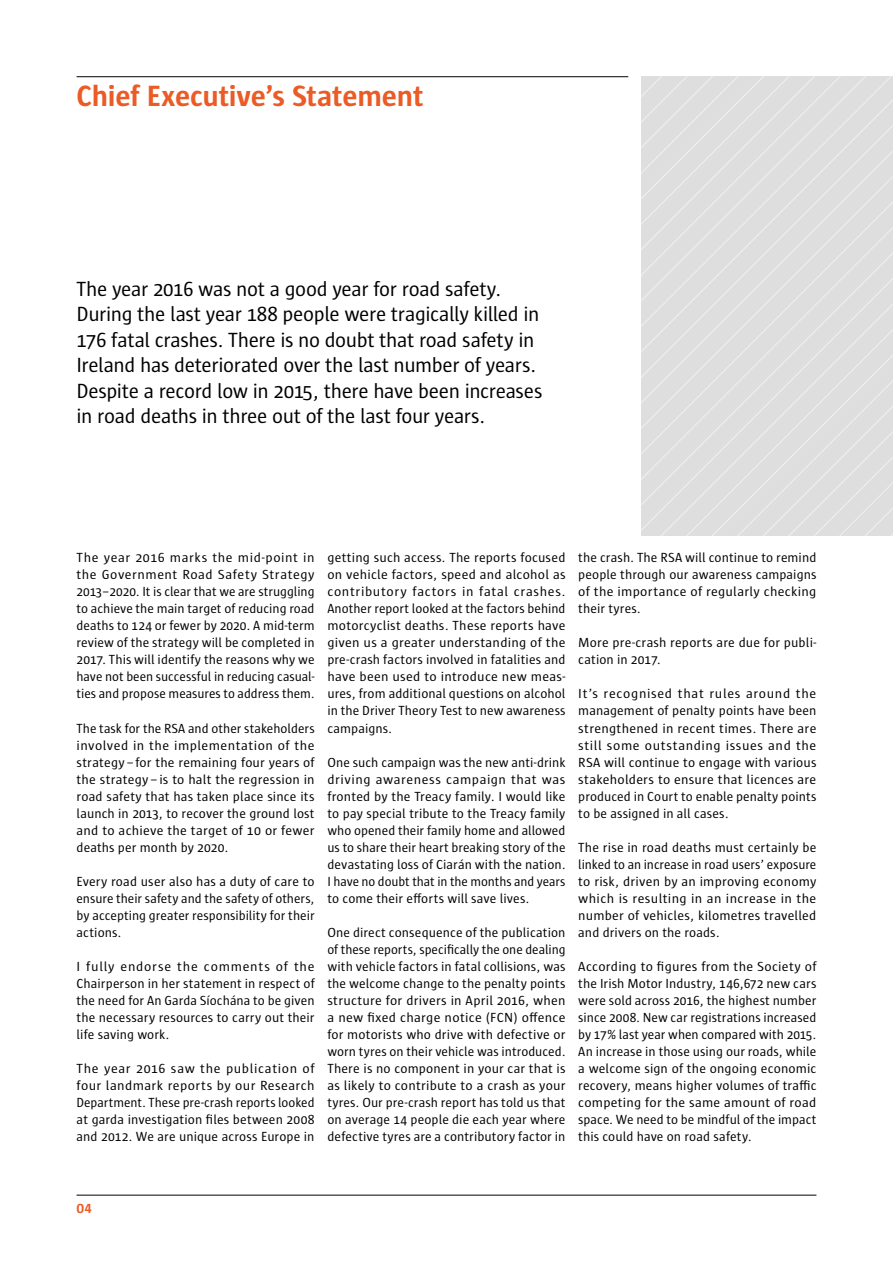
<style>
.page{position:relative;width:893px;height:1263px;background:#fff}
.page>*{position:absolute;margin:0;border:0;box-sizing:border-box;transform-origin:0 0}
.t1{font:700 30px "Sun";letter-spacing:-.01em;color:#eb5b25}
.t2{font:21px/25.5px "Sun";letter-spacing:-.02em;color:#000}
.t3{font:13.5px/17px "Sun";letter-spacing:.005em;color:#000;text-align:justify}
.t4{font:700 13.5px "Sun";color:#eb5b25}
</style>
<div class="page">
<div style="left:641px;top:77px;width:252px;height:459px;background:#dedede"></div>
<hr style="left:77px;top:1195px;width:739px;height:1px;background:#000">
<hr style="left:77px;top:76px;width:551px;height:1px;background:#000">
<h1 class="t1" style="left:77px;top:80px;width:348px">Chief Executive’s Statement</h1>
<p class="t2" style="left:77px;top:276px;width:467px">The year 2016 was not a good year for road safety.<br>During the last year 188 people were tragically killed in 176 fatal crashes. There is no doubt that road safety in Ireland has deteriorated over the last number of years.<br>Despite a record low in 2015, there have been increases in road deaths in three out of the last four years.</p>
<p class="t3" style="left:77px;top:549px;width:240px">The year 2016 marks the mid-point in the Government Road Safety Strategy 2013–2020. It is clear that we are struggling to achieve the main target of reducing road deaths to 124 or fewer by 2020. A mid-term review of the strategy will be completed in 2017. This will identify the reasons why we have not been successful in reducing casual&shy;ties and propose measures to address them.</p>
<p class="t3" style="left:77px;top:719px;width:240px">The task for the RSA and other stakeholders involved in the implementation of the strategy – for the remaining four years of the strategy – is to halt the regression in road safety that has taken place since its launch in 2013, to recover the ground lost and to achieve the target of 10 or fewer deaths per month by 2020.</p>
<p class="t3" style="left:77px;top:872px;width:240px">Every road user also has a duty of care to ensure their safety and the safety of others, by accepting greater responsibility for their actions.</p>
<p class="t3" style="left:77px;top:957px;width:240px">I fully endorse the comments of the Chairperson in her statement in respect of the need for An Garda Síochána to be given the necessary resources to carry out their life saving work.</p>
<p class="t3" style="left:77px;top:1059px;width:240px">The year 2016 saw the publication of four landmark reports by our Research Department. These pre-crash reports looked at garda investigation files between 2008 and 2012. We are unique across Europe in</p>
<p class="t3" style="left:327px;top:549px;width:240px">getting such access. The reports focused on vehicle factors, speed and alcohol as contributory factors in fatal crashes.<br>Another report looked at the factors behind motorcyclist deaths. These reports have given us a greater understanding of the pre-crash factors involved in fatalities and have been used to introduce new meas&shy;ures, from additional questions on alcohol in the Driver Theory Test to new awareness campaigns.</p>
<p class="t3" style="left:327px;top:753px;width:240px">One such campaign was the new anti-drink driving awareness campaign that was fronted by the Treacy family. I would like to pay special tribute to the Treacy family who opened their family home and allowed us to share their heart breaking story of the devastating loss of Ciarán with the nation.<br>I have no doubt that in the months and years to come their efforts will save lives.</p>
<p class="t3" style="left:327px;top:923px;width:240px">One direct consequence of the publication of these reports, specifically the one dealing with vehicle factors in fatal collisions, was the welcome change to the penalty points structure for drivers in April 2016, when a new fixed charge notice (FCN) offence for motorists who drive with defective or worn tyres on their vehicle was introduced.<br>There is no component in your car that is as likely to contribute to a crash as your tyres. Our pre-crash report has told us that on average 14 people die each year where defective tyres are a contributory factor in</p>
<p class="t3" style="left:578px;top:549px;width:240px">the crash. The RSA will continue to remind people through our awareness campaigns of the importance of regularly checking their tyres.</p>
<p class="t3" style="left:578px;top:634px;width:240px">More pre-crash reports are due for publi&shy;cation in 2017.</p>
<p class="t3" style="left:578px;top:685px;width:240px">It’s recognised that rules around the management of penalty points have been strengthened in recent times. There are still some outstanding issues and the RSA will continue to engage with various stakeholders to ensure that licences are produced in Court to enable penalty points to be assigned in all cases.</p>
<p class="t3" style="left:578px;top:838px;width:240px">The rise in road deaths must certainly be linked to an increase in road users’ exposure to risk, driven by an improving economy which is resulting in an increase in the number of vehicles, kilometres travelled and drivers on the roads.</p>
<p class="t3" style="left:578px;top:957px;width:240px">According to figures from the Society of the Irish Motor Industry, 146,672 new cars were sold across 2016, the highest number since 2008. New car registrations increased by 17% last year when compared with 2015.<br>An increase in those using our roads, while a welcome sign of the ongoing economic recovery, means higher volumes of traffic competing for the same amount of road space. We need to be mindful of the impact this could have on road safety.</p>
<p class="t4" style="left:77px;top:1201px;width:16px">04</p>
</div>
